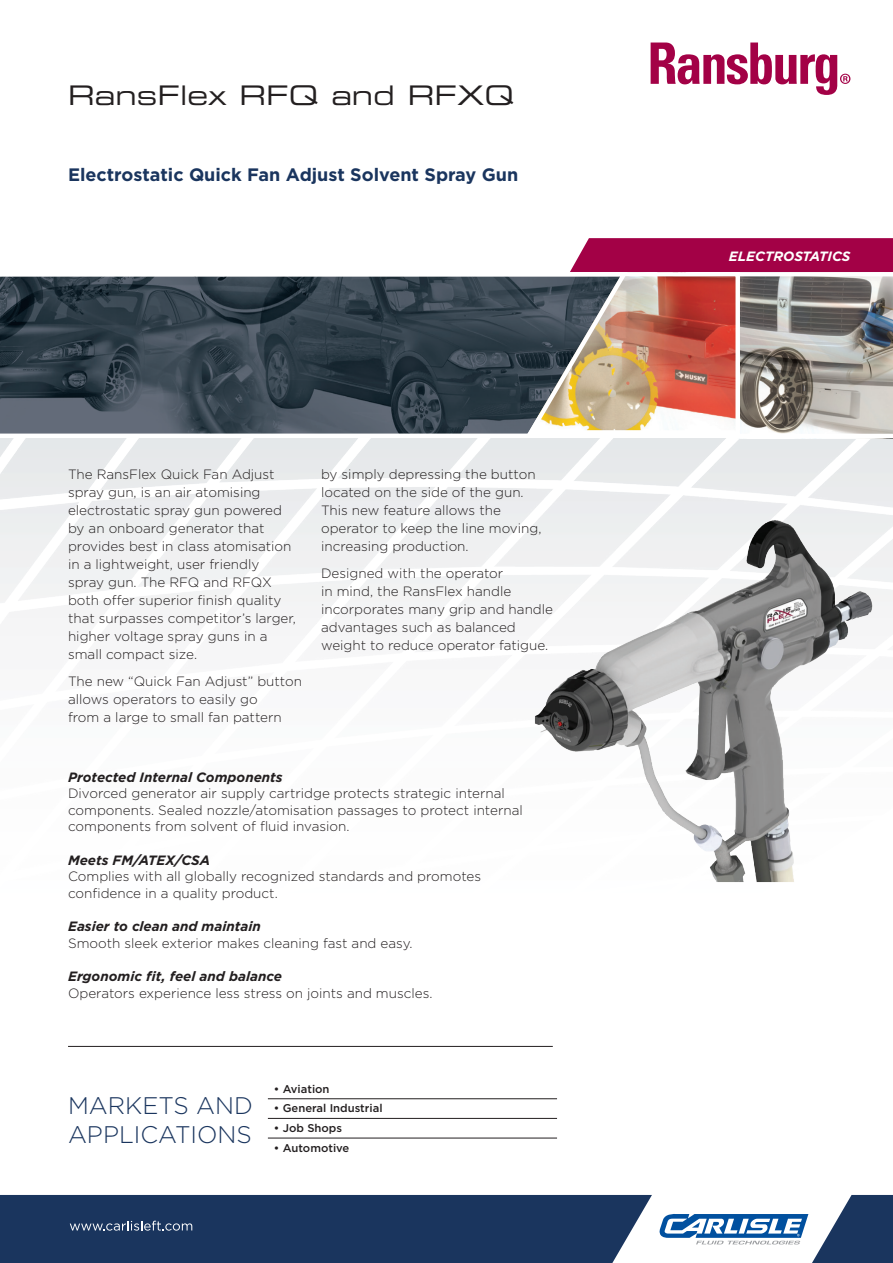
<style>
.page{position:relative;width:893px;height:1263px;background:#fff}
.page>*{position:absolute;margin:0;border:0;box-sizing:border-box;transform-origin:0 0}
.t1{font:27px "Eurostile Extended Two";color:#231f20}
.t2{font:300 24px "Gotham";color:#1a355e}
.t3{font:700 18px "Gotham";color:#1a355e}
.t4{font:300 13.5px/18px "Gotham";color:#231f20}
.t5{font:italic 700 13.5px "Gotham";color:#fff}
.t6{font:500 11.25px "Gotham";color:#231f20}
.s1{font-weight:700;font-style:italic}
</style>
<div class="page">
<svg style="left:660px;top:1195px;width:233px;height:68px"></svg>
<div style="left:0;top:1195px;width:652px;height:68px;background:#1a355e"></div>
<svg style="left:651px;top:43px;width:199px;height:52px"></svg>
<hr style="left:68px;top:1046px;width:485px;height:1px;background:#231f20">
<hr style="left:268px;top:1098px;width:289px;height:1px;background:#231f20">
<hr style="left:268px;top:1118px;width:289px;height:1px;background:#231f20">
<hr style="left:268px;top:1138px;width:289px;height:1px;background:#231f20">
<svg style="left:572px;top:238px;width:321px;height:196px;background:#9b697a"></svg>
<img style="left:631px;top:277px;width:104px;height:156px">
<div style="left:502px;top:272px;width:238px;height:166px;border:4px solid #fff"></div>
<svg style="left:0;top:268px;width:631px;height:172px;background:#555e65"></svg>
<img style="left:533px;top:519px;width:340px;height:364px">
<p class="t1" style="left:68px;top:77px;width:447px">RansFlex RFQ and RFXQ</p>
<p class="t3" style="left:68px;top:164px;width:452px">Electrostatic Quick Fan Adjust Solvent Spray Gun</p>
<p class="t4" style="left:68px;top:465px;width:229px">The RansFlex Quick Fan Adjust spray gun, is an air atomising electrostatic spray gun powered by an onboard generator that provides best in class atomisation in a lightweight, user friendly spray gun. The RFQ and RFQX both offer superior finish quality that surpasses competitor’s larger, higher voltage spray guns in a small compact size.</p>
<p class="t4" style="left:68px;top:672px;width:236px">The new “Quick Fan Adjust” button allows operators to easily go<br>from a large to small fan pattern</p>
<p class="t4" style="left:321px;top:465px;width:222px">by simply depressing the button located on the side of the gun.<br>This new feature allows the operator to keep the line moving, increasing production.</p>
<p class="t4" style="left:321px;top:564px;width:234px">Designed with the operator<br>in mind, the RansFlex handle incorporates many grip and handle advantages such as balanced weight to reduce operator fatigue.</p>
<p class="t4" style="left:68px;top:769px;width:456px;line-height:16.5px"><span class="s1">Protected Internal Components<br></span>Divorced generator air supply cartridge protects strategic internal components. Sealed nozzle/atomisation passages to protect internal components from solvent of fluid invasion.</p>
<p class="t4" style="left:68px;top:852px;width:415px;line-height:16.5px"><span class="s1">Meets FM/ATEX/CSA<br></span>Complies with all globally recognized standards and promotes confidence in a quality product.</p>
<p class="t4" style="left:68px;top:918px;width:346px;line-height:16.5px"><span class="s1">Easier to clean and maintain<br></span>Smooth sleek exterior makes cleaning fast and easy.</p>
<p class="t4" style="left:68px;top:968px;width:366px;line-height:16.5px"><span class="s1">Ergonomic fit, feel and balance<br></span>Operators experience less stress on joints and muscles.</p>
<p class="t2" style="left:68px;top:1093px;width:186px">MARKETS AND</p>
<p class="t2" style="left:68px;top:1121px;width:185px">APPLICATIONS</p>
<p class="t6" style="left:274px;top:1082px;width:57px">• Aviation</p>
<p class="t6" style="left:274px;top:1102px;width:110px">• General Industrial</p>
<p class="t6" style="left:274px;top:1122px;width:70px">• Job Shops</p>
<p class="t6" style="left:274px;top:1141px;width:77px">• Automotive</p>
<p class="t5" style="left:729px;top:248px;width:123px">ELECTROSTATICS</p>
</div>
